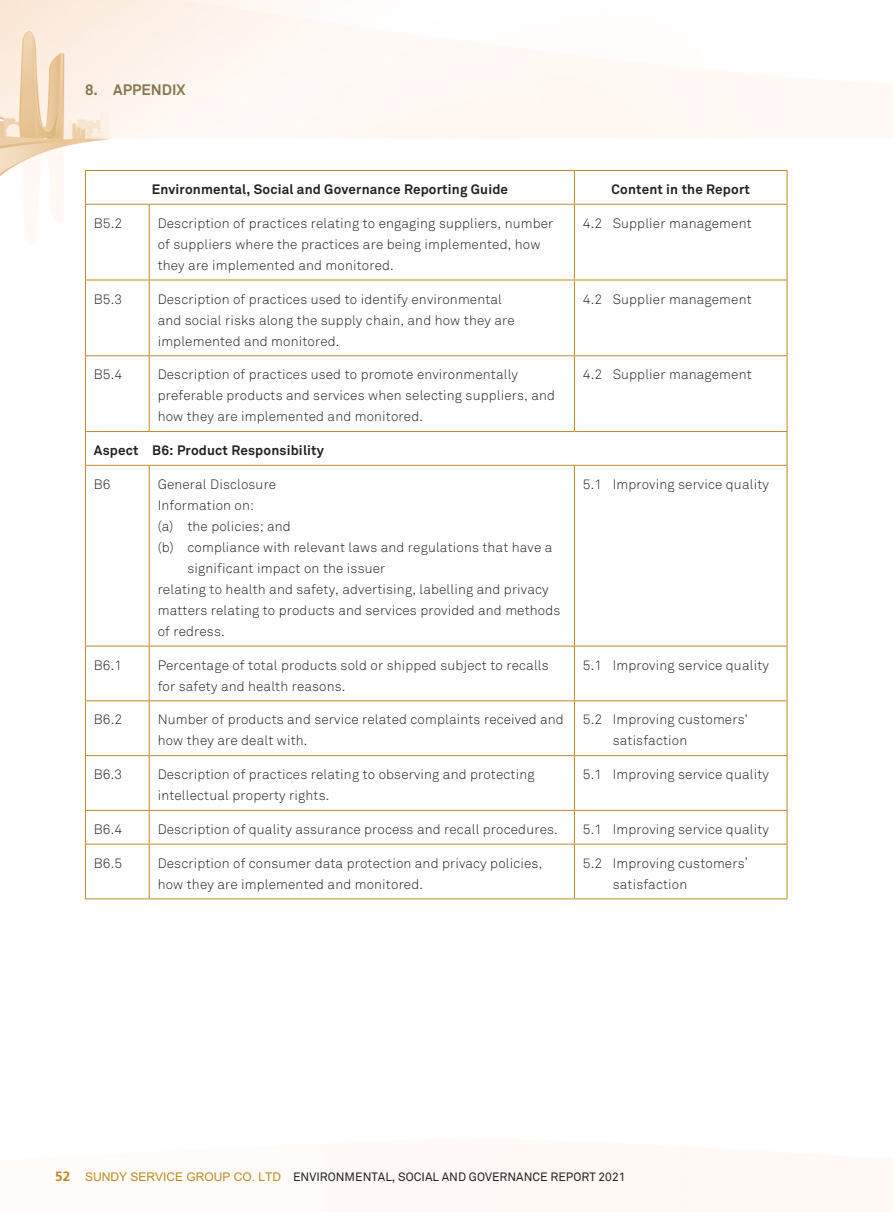
<style>
.page{position:relative;width:893px;height:1212px;background:#fff}
.page>*{position:absolute;margin:0;border:0;box-sizing:border-box;transform-origin:0 0}
.t1{font:700 15px "Akkurat Pro";letter-spacing:.005em;color:#87764e}
.t2{font:13.5px/21px "Akkurat Light Pro";letter-spacing:.01em;color:#231f20}
.t3{font:700 13.5px "Akkurat Pro";letter-spacing:.01em;color:#231f20}
.t4{font:12px "Akkurat Pro";color:#231f20}
.s1{font-family:"Frutiger LT Std";font-weight:700;font-size:13.5px;color:#be8a20}
.s2{font-family:"M Hei HKS";font-weight:700;color:#be8a20}
</style>
<div class="page">
<img style="left:0;top:0;width:893px;height:1161px">
<hr style="left:85px;top:170px;width:64px;height:1px;background:#be8a20">
<hr style="left:85px;top:171px;width:1px;height:33px;background:#be8a20">
<hr style="left:149px;top:170px;width:425px;height:1px;background:#be8a20">
<hr style="left:574px;top:170px;width:213px;height:1px;background:#be8a20">
<hr style="left:574px;top:171px;width:1px;height:33px;background:#be8a20">
<hr style="left:787px;top:171px;width:1px;height:33px;background:#be8a20">
<hr style="left:85px;top:204px;width:64px;height:1px;background:#be8a20">
<hr style="left:85px;top:205px;width:1px;height:75px;background:#be8a20">
<hr style="left:149px;top:204px;width:425px;height:1px;background:#be8a20">
<hr style="left:149px;top:205px;width:1px;height:75px;background:#be8a20">
<hr style="left:574px;top:204px;width:213px;height:1px;background:#be8a20">
<hr style="left:574px;top:205px;width:1px;height:75px;background:#be8a20">
<hr style="left:787px;top:205px;width:1px;height:75px;background:#be8a20">
<hr style="left:85px;top:280px;width:64px;height:1px;background:#be8a20">
<hr style="left:85px;top:280px;width:1px;height:75px;background:#be8a20">
<hr style="left:149px;top:280px;width:425px;height:1px;background:#be8a20">
<hr style="left:149px;top:280px;width:1px;height:75px;background:#be8a20">
<hr style="left:574px;top:280px;width:213px;height:1px;background:#be8a20">
<hr style="left:574px;top:280px;width:1px;height:75px;background:#be8a20">
<hr style="left:787px;top:280px;width:1px;height:75px;background:#be8a20">
<hr style="left:85px;top:355px;width:64px;height:1px;background:#be8a20">
<hr style="left:85px;top:356px;width:1px;height:75px;background:#be8a20">
<hr style="left:149px;top:355px;width:425px;height:1px;background:#be8a20">
<hr style="left:149px;top:356px;width:1px;height:75px;background:#be8a20">
<hr style="left:574px;top:355px;width:213px;height:1px;background:#be8a20">
<hr style="left:574px;top:356px;width:1px;height:75px;background:#be8a20">
<hr style="left:787px;top:356px;width:1px;height:75px;background:#be8a20">
<hr style="left:85px;top:431px;width:64px;height:1px;background:#be8a20">
<hr style="left:85px;top:432px;width:1px;height:33px;background:#be8a20">
<hr style="left:149px;top:431px;width:425px;height:1px;background:#be8a20">
<hr style="left:574px;top:431px;width:213px;height:1px;background:#be8a20">
<hr style="left:787px;top:432px;width:1px;height:33px;background:#be8a20">
<hr style="left:85px;top:465px;width:64px;height:1px;background:#be8a20">
<hr style="left:85px;top:466px;width:1px;height:180px;background:#be8a20">
<hr style="left:149px;top:465px;width:425px;height:1px;background:#be8a20">
<hr style="left:149px;top:466px;width:1px;height:180px;background:#be8a20">
<hr style="left:574px;top:465px;width:213px;height:1px;background:#be8a20">
<hr style="left:574px;top:466px;width:1px;height:180px;background:#be8a20">
<hr style="left:787px;top:466px;width:1px;height:180px;background:#be8a20">
<hr style="left:85px;top:646px;width:64px;height:1px;background:#be8a20">
<hr style="left:85px;top:646px;width:1px;height:54px;background:#be8a20">
<hr style="left:149px;top:646px;width:425px;height:1px;background:#be8a20">
<hr style="left:149px;top:646px;width:1px;height:54px;background:#be8a20">
<hr style="left:574px;top:646px;width:213px;height:1px;background:#be8a20">
<hr style="left:574px;top:646px;width:1px;height:54px;background:#be8a20">
<hr style="left:787px;top:646px;width:1px;height:54px;background:#be8a20">
<hr style="left:85px;top:700px;width:64px;height:1px;background:#be8a20">
<hr style="left:85px;top:701px;width:1px;height:54px;background:#be8a20">
<hr style="left:149px;top:700px;width:425px;height:1px;background:#be8a20">
<hr style="left:149px;top:701px;width:1px;height:54px;background:#be8a20">
<hr style="left:574px;top:700px;width:213px;height:1px;background:#be8a20">
<hr style="left:574px;top:701px;width:1px;height:54px;background:#be8a20">
<hr style="left:787px;top:701px;width:1px;height:54px;background:#be8a20">
<hr style="left:85px;top:755px;width:64px;height:1px;background:#be8a20">
<hr style="left:85px;top:756px;width:1px;height:54px;background:#be8a20">
<hr style="left:149px;top:755px;width:425px;height:1px;background:#be8a20">
<hr style="left:149px;top:756px;width:1px;height:54px;background:#be8a20">
<hr style="left:574px;top:755px;width:213px;height:1px;background:#be8a20">
<hr style="left:574px;top:756px;width:1px;height:54px;background:#be8a20">
<hr style="left:787px;top:756px;width:1px;height:54px;background:#be8a20">
<hr style="left:85px;top:810px;width:64px;height:1px;background:#be8a20">
<hr style="left:85px;top:811px;width:1px;height:33px;background:#be8a20">
<hr style="left:149px;top:810px;width:425px;height:1px;background:#be8a20">
<hr style="left:149px;top:811px;width:1px;height:33px;background:#be8a20">
<hr style="left:574px;top:810px;width:213px;height:1px;background:#be8a20">
<hr style="left:574px;top:811px;width:1px;height:33px;background:#be8a20">
<hr style="left:787px;top:811px;width:1px;height:33px;background:#be8a20">
<hr style="left:85px;top:844px;width:64px;height:1px;background:#be8a20">
<hr style="left:85px;top:844px;width:1px;height:54px;background:#be8a20">
<hr style="left:149px;top:844px;width:425px;height:1px;background:#be8a20">
<hr style="left:149px;top:844px;width:1px;height:54px;background:#be8a20">
<hr style="left:574px;top:844px;width:213px;height:1px;background:#be8a20">
<hr style="left:574px;top:844px;width:1px;height:54px;background:#be8a20">
<hr style="left:787px;top:844px;width:1px;height:54px;background:#be8a20">
<hr style="left:85px;top:898px;width:64px;height:1px;background:#be8a20">
<hr style="left:149px;top:898px;width:425px;height:1px;background:#be8a20">
<hr style="left:574px;top:898px;width:213px;height:1px;background:#be8a20">
<p class="t1" style="left:85px;top:80px;width:102px">8. APPENDIX</p>
<p class="t3" style="left:152px;top:181px;width:358px">Environmental, Social and Governance Reporting Guide</p>
<p class="t3" style="left:611px;top:181px;width:140px">Content in the Report</p>
<p class="t2" style="left:94px;top:213px;width:30px">B5.2</p>
<p class="t2" style="left:158px;top:213px;width:397px">Description of practices relating to engaging suppliers, number of suppliers where the practices are being implemented, how they are implemented and monitored.</p>
<p class="t2" style="left:583px;top:213px;width:170px">4.2 Supplier management</p>
<p class="t2" style="left:94px;top:289px;width:30px">B5.3</p>
<p class="t2" style="left:158px;top:289px;width:359px">Description of practices used to identify environmental and social risks along the supply chain, and how they are implemented and monitored.</p>
<p class="t2" style="left:583px;top:289px;width:170px">4.2 Supplier management</p>
<p class="t2" style="left:94px;top:364px;width:30px">B5.4</p>
<p class="t2" style="left:158px;top:364px;width:399px">Description of practices used to promote environmentally preferable products and services when selecting suppliers, and how they are implemented and monitored.</p>
<p class="t2" style="left:583px;top:364px;width:170px">4.2 Supplier management</p>
<p class="t3" style="left:94px;top:442px;width:232px">Aspect B6: Product Responsibility</p>
<p class="t2" style="left:94px;top:474px;width:18px">B6</p>
<p class="t2" style="left:158px;top:474px;width:120px">General Disclosure</p>
<p class="t2" style="left:158px;top:495px;width:98px">Information on:</p>
<p class="t2" style="left:158px;top:516px;width:135px">(a) the policies; and</p>
<p class="t2" style="left:158px;top:537px;width:396px">(b) compliance with relevant laws and regulations that have a</p>
<p class="t2" style="left:187px;top:558px;width:199px">significant impact on the issuer</p>
<p class="t2" style="left:158px;top:579px;width:392px">relating to health and safety, advertising, labelling and privacy</p>
<p class="t2" style="left:158px;top:600px;width:404px">matters relating to products and services provided and methods</p>
<p class="t2" style="left:158px;top:621px;width:68px">of redress.</p>
<p class="t2" style="left:583px;top:474px;width:188px">5.1 Improving service quality</p>
<p class="t2" style="left:94px;top:655px;width:30px">B6.1</p>
<p class="t2" style="left:158px;top:655px;width:393px">Percentage of total products sold or shipped subject to recalls for safety and health reasons.</p>
<p class="t2" style="left:583px;top:655px;width:188px">5.1 Improving service quality</p>
<p class="t2" style="left:94px;top:709px;width:30px">B6.2</p>
<p class="t2" style="left:158px;top:709px;width:408px">Number of products and service related complaints received and how they are dealt with.</p>
<p class="t2" style="left:613px;top:709px;width:136px;text-indent:-30px">5.2 Improving customers’ satisfaction</p>
<p class="t2" style="left:94px;top:764px;width:30px">B6.3</p>
<p class="t2" style="left:158px;top:764px;width:378px">Description of practices relating to observing and protecting intellectual property rights.</p>
<p class="t2" style="left:583px;top:764px;width:188px">5.1 Improving service quality</p>
<p class="t2" style="left:94px;top:819px;width:30px">B6.4</p>
<p class="t2" style="left:158px;top:819px;width:401px">Description of quality assurance process and recall procedures.</p>
<p class="t2" style="left:583px;top:819px;width:188px">5.1 Improving service quality</p>
<p class="t2" style="left:94px;top:853px;width:30px">B6.5</p>
<p class="t2" style="left:158px;top:853px;width:386px">Description of consumer data protection and privacy policies, how they are implemented and monitored.</p>
<p class="t2" style="left:613px;top:853px;width:136px;text-indent:-30px">5.2 Improving customers’ satisfaction</p>
<p class="t4" style="left:55px;top:1169px;width:572px"><span class="s1">52</span> <span class="s2">SUNDY SERVICE GROUP CO. LTD</span> ENVIRONMENTAL, SOCIAL AND GOVERNANCE REPORT 2021</p>
</div>
